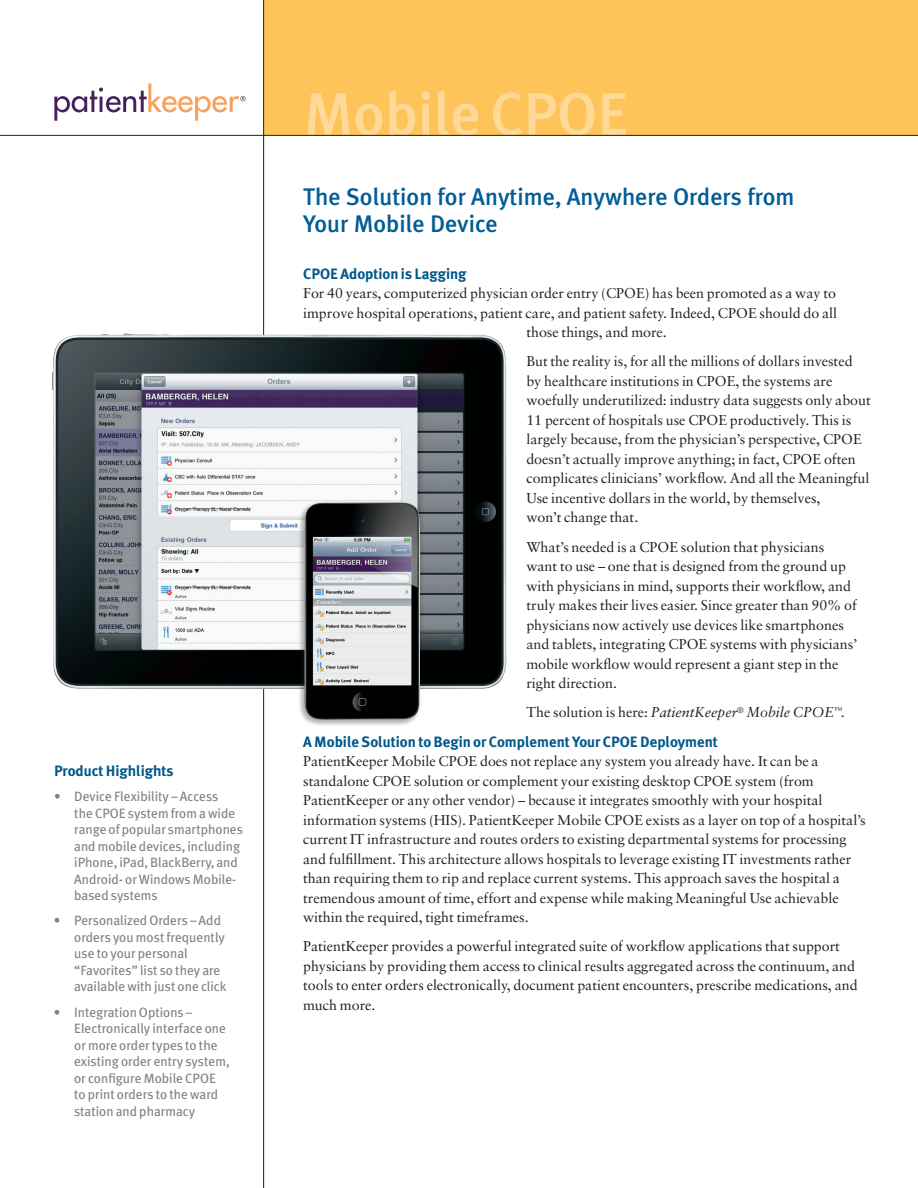
<style>
.page{position:relative;width:918px;height:1188px;background:#fff}
.page>*{position:absolute;margin:0;border:0;box-sizing:border-box;transform-origin:0 0}
.t1{font:500 60px "Meta Plus";color:#fed998}
.t2{font:500 24px/27px "Meta Plus";color:#005d95}
.t3{font:700 15px "Meta Plus";color:#00588a}
.t4{font:14.25px/19.5px "Sabon";color:#231f20}
.t5{font:italic 14.25px "Sabon";color:#231f20}
.t6{font:13.5px/16.5px "Meta Plus";color:#808285}
.s1{font-style:normal}
</style>
<div class="page">
<svg style="left:54px;top:83px;width:192px;height:38px"></svg>
<div style="left:264px;top:0;width:654px;height:136px;background:#fec459"></div>
<hr style="left:0;top:135px;width:918px;height:1px;background:#231f20">
<hr style="left:263px;top:0;width:1px;height:1188px;background:#231f20">
<img style="left:52px;top:334px;width:455px;height:356px">
<div style="left:298px;top:500px;width:124px;height:227px;background:#231f20;opacity:.35"></div>
<img style="left:304px;top:502px;width:116px;height:218px">
<p class="t3" style="left:54px;top:762px;width:121px">Product Highlights</p>
<p class="t6" style="left:74px;top:788px;width:170px;text-indent:-20px">• Device Flexibility – Access<br>the CPOE system from a wide range of popular smartphones and mobile devices, including iPhone, iPad, BlackBerry, and<br>Android- orWindows Mobile&shy;based systems</p>
<p class="t6" style="left:74px;top:912px;width:154px;text-indent:-20px">• Personalized Orders – Add orders you most frequently use to your personal “Favorites” list so they are available with just one click</p>
<p class="t6" style="left:74px;top:1004px;width:157px;text-indent:-20px">• Integration Options –<br>Electronically interface one or more order types to the existing order entry system, or configure Mobile CPOE to print orders to the ward station and pharmacy</p>
<h1 class="t1" style="left:304px;top:79px;width:327px">Mobile CPOE</h1>
<h2 class="t2" style="left:303px;top:183px;width:493px">The Solution for Anytime, Anywhere Orders from<br>Your Mobile Device</h2>
<p class="t3" style="left:303px;top:265px;width:165px">CPOE Adoption is Lagging</p>
<p class="t4" style="left:303px;top:283px;width:534px">For 40 years, computerized physician order entry (CPOE) has been promoted as a way to</p>
<p class="t4" style="left:303px;top:303px;width:536px">improve hospital operations, patient care, and patient safety. Indeed, CPOE should do all</p>
<p class="t4" style="left:526px;top:322px;width:142px">those things, and more.</p>
<p class="t4" style="left:526px;top:352px;width:346px">But the reality is, for all the millions of dollars invested by healthcare institutions in CPOE, the systems are woefully underutilized: industry data suggests only about 11 percent of hospitals use CPOE productively. This is largely because, from the physician’s perspective, CPOE doesn’t actually improve anything; in fact, CPOE often complicates clinicians’ workflow. And all the Meaningful Use incentive dollars in the world, by themselves,<br>won’t change that.</p>
<p class="t4" style="left:526px;top:537px;width:332px">What’s needed is a CPOE solution that physicians want to use – one that is designed from the ground up with physicians in mind, supports their workflow, and truly makes their lives easier. Since greater than 90% of physicians now actively use devices like smartphones and tablets, integrating CPOE systems with physicians’ mobile workflow would represent a giant step in the right direction.</p>
<p class="t5" style="left:527px;top:704px;width:320px"><span class="s1">The solution is here:</span> PatientKeeper<sup>®</sup> Mobile CPOE<sup>™</sup><span class="s1">.</span></p>
<p class="t3" style="left:303px;top:733px;width:416px">A Mobile Solution to Begin or Complement Your CPOE Deployment</p>
<p class="t4" style="left:303px;top:751px;width:564px">PatientKeeper Mobile CPOE does not replace any system you already have. It can be a standalone CPOE solution or complement your existing desktop CPOE system (from PatientKeeper or any other vendor) – because it integrates smoothly with your hospital information systems (HIS). PatientKeeper Mobile CPOE exists as a layer on top of a hospital’s current IT infrastructure and routes orders to existing departmental systems for processing and fulfillment. This architecture allows hospitals to leverage existing IT investments rather than requiring them to rip and replace current systems. This approach saves the hospital a tremendous amount of time, effort and expense while making Meaningful Use achievable within the required, tight timeframes.</p>
<p class="t4" style="left:303px;top:937px;width:556px">PatientKeeper provides a powerful integrated suite of workflow applications that support physicians by providing them access to clinical results aggregated across the continuum, and tools to enter orders electronically, document patient encounters, prescribe medications, and much more.</p>
</div>
